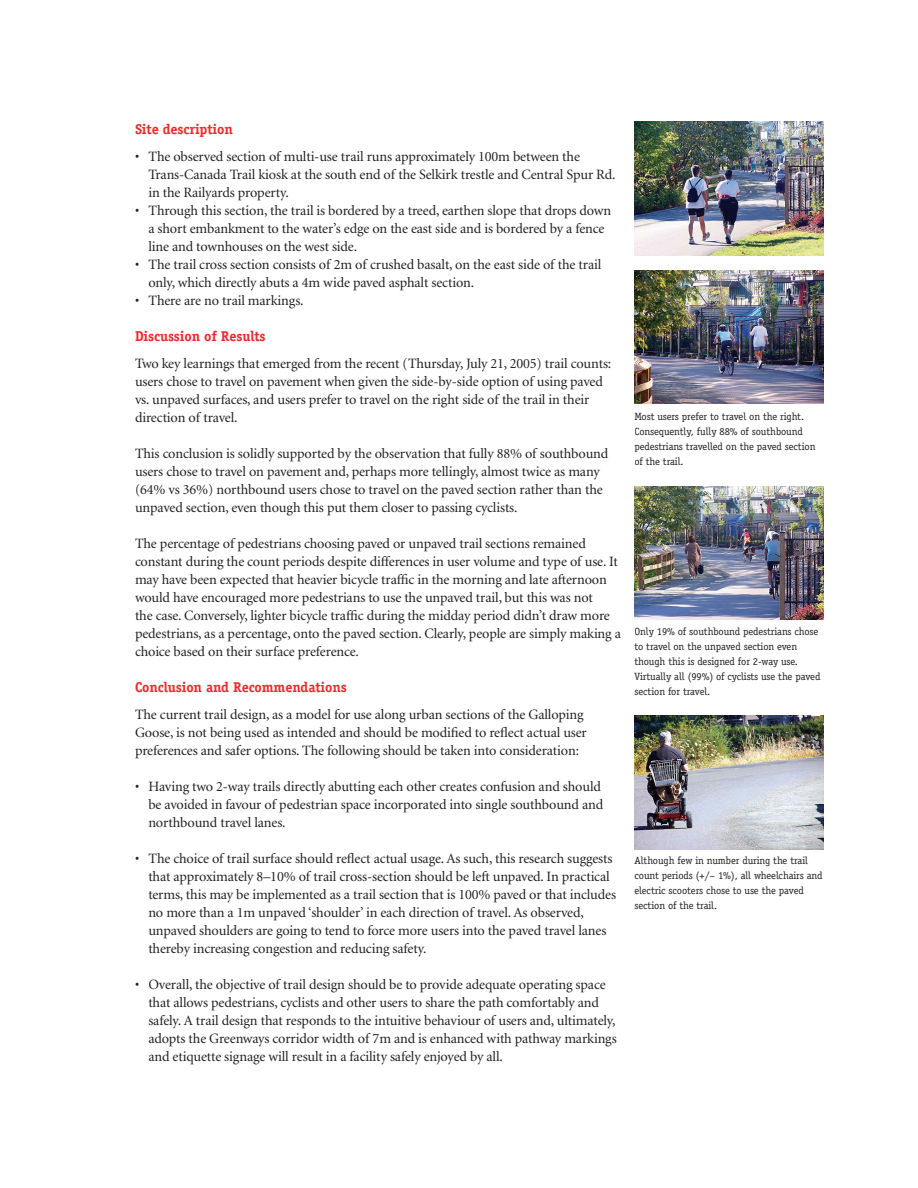
<style>
.page{position:relative;width:918px;height:1188px;background:#fff}
.page>*{position:absolute;margin:0;border:0;box-sizing:border-box;transform-origin:0 0}
.t1{font:14.25px/18px "Minion";letter-spacing:-.01em;color:#231f20}
.t2{font:700 14.25px "Officina Serif";letter-spacing:-.01em;color:#ee2a2e}
.t3{font:10.5px/15px "Officina Serif";letter-spacing:-.01em;color:#231f20}
</style>
<div class="page">
<img style="left:634px;top:270px;width:189px;height:134px">
<img style="left:634px;top:122px;width:190px;height:133px">
<img style="left:634px;top:486px;width:190px;height:134px">
<img style="left:634px;top:716px;width:190px;height:133px">
<p class="t2" style="left:135px;top:120px;width:99px">Site description</p>
<p class="t1" style="left:148px;top:148px;width:469px;text-indent:-13px">• The observed section of multi-use trail runs approximately 100m between the<br>Trans-Canada Trail kiosk at the south end of the Selkirk trestle and Central Spur Rd. in the Railyards property.</p>
<p class="t1" style="left:148px;top:202px;width:465px;text-indent:-13px">• Through this section, the trail is bordered by a treed, earthen slope that drops down a short embankment to the water’s edge on the east side and is bordered by a fence line and townhouses on the west side.</p>
<p class="t1" style="left:148px;top:256px;width:455px;text-indent:-13px">• The trail cross section consists of 2m of crushed basalt, on the east side of the trail only, which directly abuts a 4m wide paved asphalt section.</p>
<p class="t1" style="left:135px;top:292px;width:170px">• There are no trail markings.</p>
<p class="t2" style="left:135px;top:327px;width:132px">Discussion of Results</p>
<p class="t1" style="left:135px;top:355px;width:478px">Two key learnings that emerged from the recent (Thursday, July 21, 2005) trail counts: users chose to travel on pavement when given the side-by-side option of using paved vs. unpaved surfaces, and users prefer to travel on the right side of the trail in their direction of travel.</p>
<p class="t1" style="left:135px;top:445px;width:475px">This conclusion is solidly supported by the observation that fully 88% of southbound users chose to travel on pavement and, perhaps more tellingly, almost twice as many (64% vs 36%) northbound users chose to travel on the paved section rather than the unpaved section, even though this put them closer to passing cyclists.</p>
<p class="t1" style="left:135px;top:535px;width:487px">The percentage of pedestrians choosing paved or unpaved trail sections remained constant during the count periods despite differences in user volume and type of use. It may have been expected that heavier bicycle traffic in the morning and late afternoon would have encouraged more pedestrians to use the unpaved trail, but this was not<br>the case. Conversely, lighter bicycle traffic during the midday period didn’t draw more pedestrians, as a percentage, onto the paved section. Clearly, people are simply making a choice based on their surface preference.</p>
<p class="t2" style="left:135px;top:678px;width:213px">Conclusion and Recommendations</p>
<p class="t1" style="left:135px;top:706px;width:453px">The current trail design, as a model for use along urban sections of the Galloping<br>Goose, is not being used as intended and should be modified to reflect actual user preferences and safer options. The following should be taken into consideration:</p>
<p class="t1" style="left:148px;top:778px;width:456px;text-indent:-13px">• Having two 2-way trails directly abutting each other creates confusion and should be avoided in favour of pedestrian space incorporated into single southbound and northbound travel lanes.</p>
<p class="t1" style="left:148px;top:850px;width:469px;text-indent:-13px">• The choice of trail surface should reflect actual usage. As such, this research suggests that approximately 8–10% of trail cross-section should be left unpaved. In practical terms, this may be implemented as a trail section that is 100% paved or that includes no more than a 1m unpaved ‘shoulder’ in each direction of travel. As observed, unpaved shoulders are going to tend to force more users into the paved travel lanes thereby increasing congestion and reducing safety.</p>
<p class="t1" style="left:148px;top:976px;width:470px;text-indent:-13px">• Overall, the objective of trail design should be to provide adequate operating space that allows pedestrians, cyclists and other users to share the path comfortably and safely. A trail design that responds to the intuitive behaviour of users and, ultimately, adopts the Greenways corridor width of 7m and is enhanced with pathway markings and etiquette signage will result in a facility safely enjoyed by all.</p>
<p class="t3" style="left:634px;top:409px;width:183px">Most users prefer to travel on the right.<br>Consequently, fully 88% of southbound pedestrians travelled on the paved section of the trail.</p>
<p class="t3" style="left:634px;top:624px;width:187px">Only 19% of southbound pedestrians chose to travel on the unpaved section even though this is designed for 2-way use.<br>Virtually all (99%) of cyclists use the paved section for travel.</p>
<p class="t3" style="left:634px;top:853px;width:189px">Although few in number during the trail count periods (+/– 1%), all wheelchairs and electric scooters chose to use the paved section of the trail.</p>
</div>
